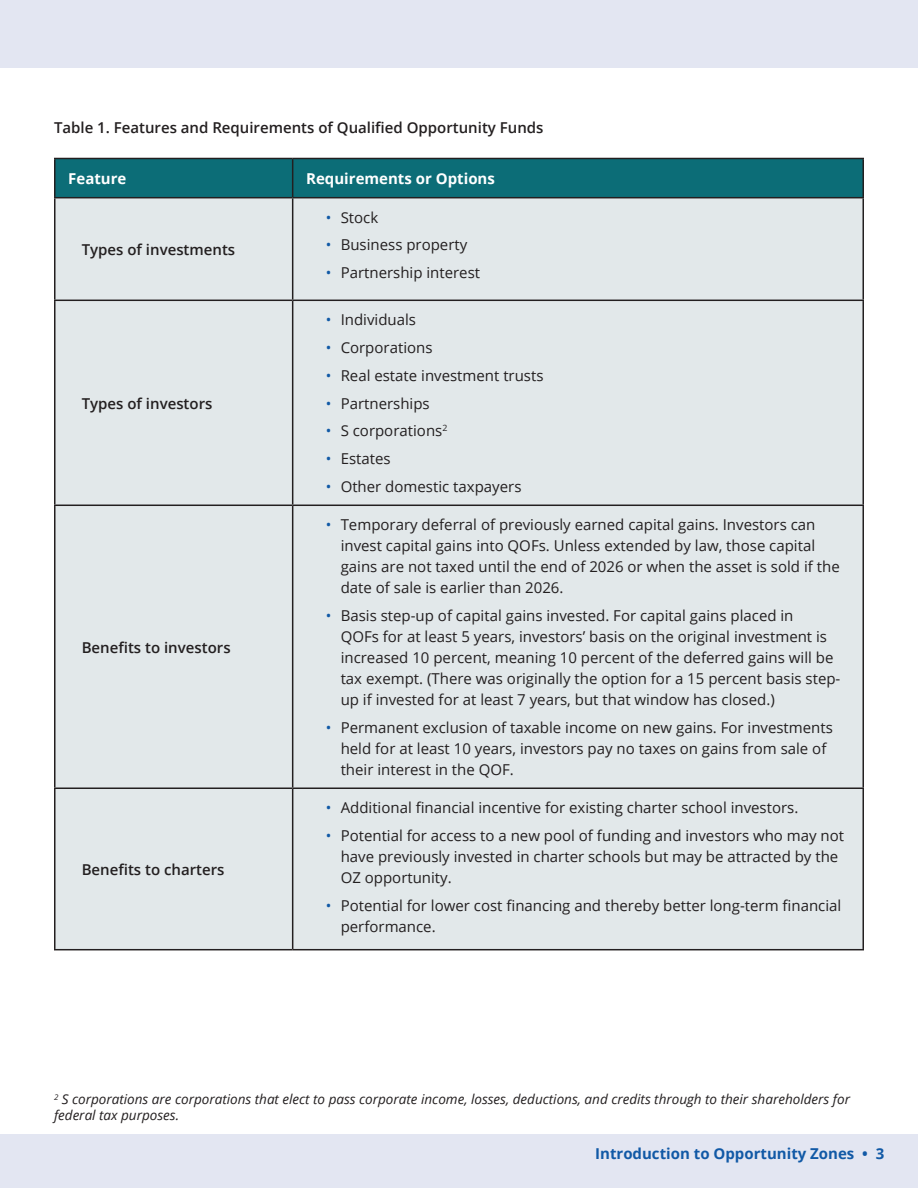
<style>
.page{position:relative;width:918px;height:1188px;background:#fff}
.page>*{position:absolute;margin:0;border:0;box-sizing:border-box;transform-origin:0 0}
.t1{font:15px/21px "Open Sans";color:#231f20}
.t2{font:600 15px "Open Sans";color:#231f20}
.t3{font:700 15px "Open Sans";color:#1159a6}
.t4{font:700 15px "Open Sans";color:#fff}
.t5{font:italic 13.5px/16.5px "Open Sans";color:#231f20}
.s1{color:#1159a6}
</style>
<div class="page">
<div style="left:0;top:1134px;width:918px;height:54px;background:#e3e6f2"></div>
<div style="left:0;top:0;width:918px;height:68px;background:#e3e6f2"></div>
<div style="left:56px;top:159px;width:806px;height:38px;background:#0c6d77"></div>
<div style="left:56px;top:198px;width:806px;height:751px;background:#e2e8ea"></div>
<hr style="left:54px;top:158px;width:239px;height:1px;background:#231f20">
<hr style="left:54px;top:159px;width:2px;height:38px;background:#231f20">
<hr style="left:293px;top:158px;width:571px;height:1px;background:#231f20">
<hr style="left:292px;top:159px;width:1px;height:38px;background:#231f20">
<hr style="left:862px;top:159px;width:2px;height:38px;background:#231f20">
<hr style="left:54px;top:197px;width:239px;height:1px;background:#231f20">
<hr style="left:54px;top:198px;width:2px;height:102px;background:#231f20">
<hr style="left:293px;top:197px;width:571px;height:1px;background:#231f20">
<hr style="left:292px;top:198px;width:1px;height:102px;background:#231f20">
<hr style="left:862px;top:198px;width:2px;height:102px;background:#231f20">
<hr style="left:54px;top:300px;width:239px;height:1px;background:#231f20">
<hr style="left:54px;top:301px;width:2px;height:204px;background:#231f20">
<hr style="left:293px;top:300px;width:571px;height:1px;background:#231f20">
<hr style="left:292px;top:301px;width:1px;height:204px;background:#231f20">
<hr style="left:862px;top:301px;width:2px;height:204px;background:#231f20">
<hr style="left:54px;top:505px;width:239px;height:1px;background:#231f20">
<hr style="left:54px;top:506px;width:2px;height:282px;background:#231f20">
<hr style="left:293px;top:505px;width:571px;height:1px;background:#231f20">
<hr style="left:292px;top:506px;width:1px;height:282px;background:#231f20">
<hr style="left:862px;top:506px;width:2px;height:282px;background:#231f20">
<hr style="left:54px;top:788px;width:239px;height:1px;background:#231f20">
<hr style="left:54px;top:789px;width:2px;height:160px;background:#231f20">
<hr style="left:293px;top:788px;width:571px;height:1px;background:#231f20">
<hr style="left:292px;top:789px;width:1px;height:160px;background:#231f20">
<hr style="left:862px;top:789px;width:2px;height:160px;background:#231f20">
<hr style="left:54px;top:949px;width:239px;height:1px;background:#231f20">
<hr style="left:293px;top:949px;width:571px;height:1px;background:#231f20">
<p class="t2" style="left:54px;top:117px;width:491px">Table 1. Features and Requirements of Qualified Opportunity Funds</p>
<p class="t4" style="left:68px;top:168px;width:60px">Feature</p>
<p class="t4" style="left:306px;top:168px;width:190px">Requirements or Options</p>
<p class="t2" style="left:82px;top:239px;width:155px">Types of investments</p>
<p class="t2" style="left:82px;top:393px;width:132px">Types of investors</p>
<p class="t2" style="left:82px;top:637px;width:150px">Benefits to investors</p>
<p class="t2" style="left:82px;top:859px;width:144px">Benefits to charters</p>
<p class="t1" style="left:326px;top:206px;width:54px"><span class="s1">•</span> Stock</p>
<p class="t1" style="left:326px;top:234px;width:143px"><span class="s1">•</span> Business property</p>
<p class="t1" style="left:326px;top:262px;width:156px"><span class="s1">•</span> Partnership interest</p>
<p class="t1" style="left:326px;top:309px;width:92px"><span class="s1">•</span> Individuals</p>
<p class="t1" style="left:326px;top:337px;width:108px"><span class="s1">•</span> Corporations</p>
<p class="t1" style="left:326px;top:364px;width:219px"><span class="s1">•</span> Real estate investment trusts</p>
<p class="t1" style="left:326px;top:392px;width:106px"><span class="s1">•</span> Partnerships</p>
<p class="t1" style="left:326px;top:420px;width:123px"><span class="s1">•</span> S corporations<sup>2</sup></p>
<p class="t1" style="left:326px;top:448px;width:66px"><span class="s1">•</span> Estates</p>
<p class="t1" style="left:326px;top:475px;width:197px"><span class="s1">•</span> Other domestic taxpayers</p>
<p class="t1" style="left:341px;top:514px;width:501px;text-indent:-15px"><span class="s1">•</span> Temporary deferral of previously earned capital gains. Investors can invest capital gains into QOFs. Unless extended by law, those capital gains are not taxed until the end of 2026 or when the asset is sold if the date of sale is earlier than 2026.</p>
<p class="t1" style="left:341px;top:605px;width:501px;text-indent:-15px"><span class="s1">•</span> Basis step-up of capital gains invested. For capital gains placed in<br>QOFs for at least 5 years, investors’ basis on the original investment is increased 10 percent, meaning 10 percent of the deferred gains will be tax exempt. (There was originally the option for a 15 percent basis step&shy;up if invested for at least 7 years, but that window has closed.)</p>
<p class="t1" style="left:341px;top:716px;width:494px;text-indent:-15px"><span class="s1">•</span> Permanent exclusion of taxable income on new gains. For investments held for at least 10 years, investors pay no taxes on gains from sale of their interest in the QOF.</p>
<p class="t1" style="left:326px;top:797px;width:474px"><span class="s1">•</span> Additional financial incentive for existing charter school investors.</p>
<p class="t1" style="left:341px;top:825px;width:505px;text-indent:-15px"><span class="s1">•</span> Potential for access to a new pool of funding and investors who may not have previously invested in charter schools but may be attracted by the<br>OZ opportunity.</p>
<p class="t1" style="left:341px;top:894px;width:502px;text-indent:-15px"><span class="s1">•</span> Potential for lower cost financing and thereby better long-term financial performance.</p>
<p class="t5" style="left:54px;top:1090px;width:798px"><sup>2</sup> S corporations are corporations that elect to pass corporate income, losses, deductions, and credits through to their shareholders for federal tax purposes.</p>
<p class="t3" style="left:595px;top:1143px;width:291px">Introduction to Opportunity Zones • 3</p>
</div>
